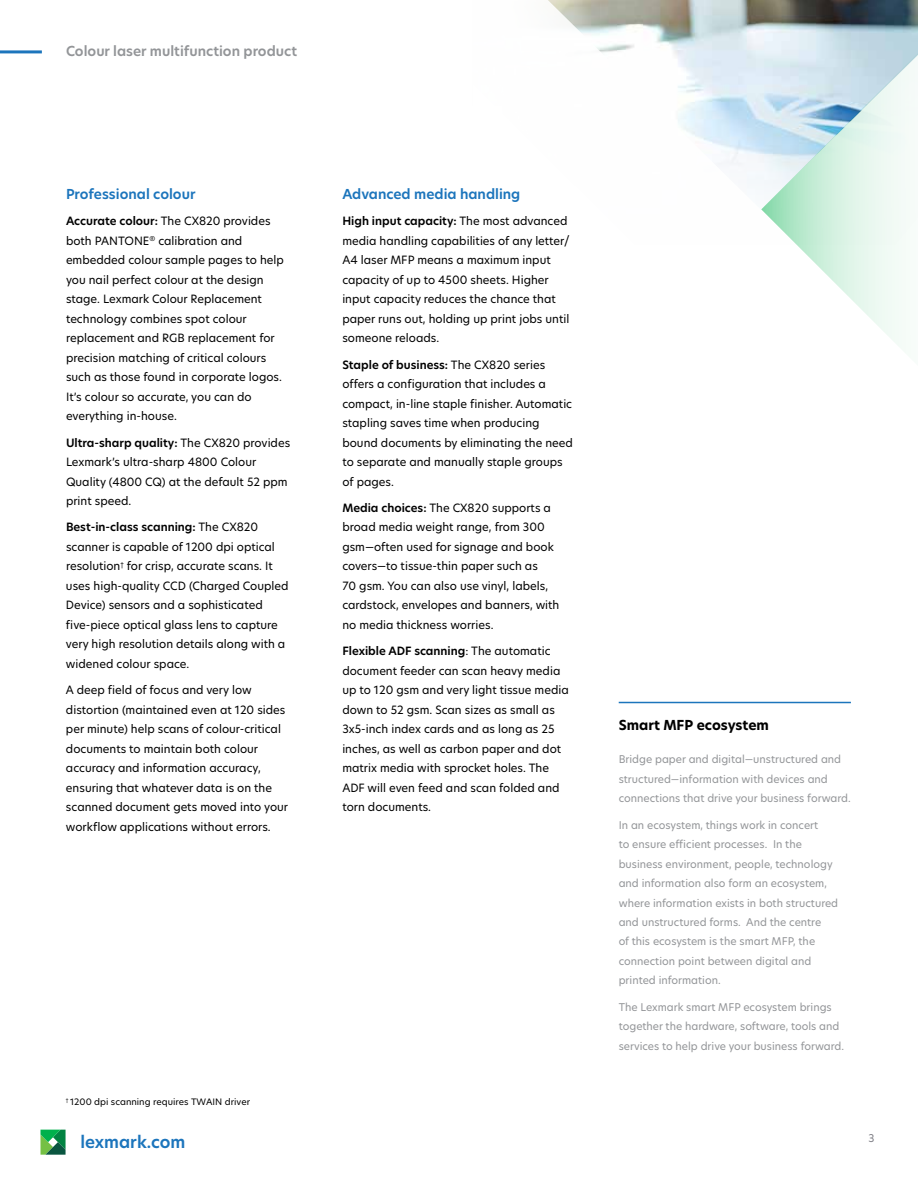
<style>
.page{position:relative;width:918px;height:1188px;background:#fff}
.page>*{position:absolute;margin:0;border:0;box-sizing:border-box;transform-origin:0 0}
.t1{font:600 16.5px "TP Hero";color:#1c75bc}
.t2{font:600 13.5px "TP Hero";color:#1c75bc}
.t3{font:600 13.5px "TP Hero";color:#939598}
.t4{font:700 13.5px "TP Hero";color:#000}
.t5{font:11.25px/19.5px "TP Hero";color:#000}
.t6{font:10.5px/19.5px "TP Hero";color:#939598}
.t7{font:10.5px "TP Hero";color:#7e7e85}
.t8{font:8.7px "TP Hero";color:#000}
.s1{font-weight:600}
</style>
<div class="page">
<hr style="left:0;top:50px;width:42px;height:3px;background:#1c75bc">
<svg style="left:40px;top:1130px;width:26px;height:25px"></svg>
<svg style="left:548px;top:0;width:370px;height:184px"></svg>
<svg style="left:761px;top:39px;width:157px;height:310px"></svg>
<hr style="left:619px;top:702px;width:232px;height:1px;background:#1c75bc">
<p class="t3" style="left:66px;top:42px;width:233px">Colour laser multifunction product</p>
<p class="t2" style="left:66px;top:185px;width:131px">Professional colour</p>
<p class="t5" style="left:66px;top:211px;width:219px"><span class="s1">Accurate colour:</span> The CX820 provides both PANTONE<sup>®</sup> calibration and embedded colour sample pages to help you nail perfect colour at the design stage. Lexmark Colour Replacement technology combines spot colour replacement and RGB replacement for precision matching of critical colours such as those found in corporate logos.<br>It’s colour so accurate, you can do everything in-house.</p>
<p class="t5" style="left:66px;top:433px;width:226px"><span class="s1">Ultra-sharp quality:</span> The CX820 provides<br>Lexmark’s ultra-sharp 4800 Colour<br>Quality (4800 CQ) at the default 52 ppm print speed.</p>
<p class="t5" style="left:66px;top:517px;width:224px"><span class="s1">Best-in-class scanning:</span> The CX820 scanner is capable of 1200 dpi optical resolution<sup>†</sup> for crisp, accurate scans. It uses high-quality CCD (Charged Coupled Device) sensors and a sophisticated five-piece optical glass lens to capture very high resolution details along with a widened colour space.</p>
<p class="t5" style="left:66px;top:680px;width:224px">A deep field of focus and very low distortion (maintained even at 120 sides per minute) help scans of colour-critical documents to maintain both colour accuracy and information accuracy, ensuring that whatever data is on the scanned document gets moved into your workflow applications without errors.</p>
<p class="t8" style="left:66px;top:1096px;width:186px"><sup>†</sup> 1200 dpi scanning requires TWAIN driver</p>
<h1 class="t1" style="left:80px;top:1131px;width:106px">lexmark.com</h1>
<p class="t2" style="left:342px;top:185px;width:180px">Advanced media handling</p>
<p class="t5" style="left:342px;top:211px;width:229px"><span class="s1">High input capacity:</span> The most advanced media handling capabilities of any letter/ A4 laser MFP means a maximum input capacity of up to 4500 sheets. Higher input capacity reduces the chance that paper runs out, holding up print jobs until someone reloads.</p>
<p class="t5" style="left:342px;top:355px;width:232px"><span class="s1">Staple of business:</span> The CX820 series offers a configuration that includes a compact, in-line staple finisher. Automatic stapling saves time when producing bound documents by eliminating the need to separate and manually staple groups of pages.</p>
<p class="t5" style="left:342px;top:498px;width:219px"><span class="s1">Media choices:</span> The CX820 supports a broad media weight range, from 300 gsm—often used for signage and book covers—to tissue-thin paper such as<br>70 gsm. You can also use vinyl, labels, cardstock, envelopes and banners, with no media thickness worries.</p>
<p class="t5" style="left:342px;top:641px;width:228px"><span class="s1">Flexible ADF scanning</span>: The automatic document feeder can scan heavy media up to 120 gsm and very light tissue media down to 52 gsm. Scan sizes as small as 3x5-inch index cards and as long as 25 inches, as well as carbon paper and dot matrix media with sprocket holes. The ADF will even feed and scan folded and torn documents.</p>
<p class="t4" style="left:619px;top:716px;width:152px">Smart MFP ecosystem</p>
<p class="t6" style="left:619px;top:749px;width:234px">Bridge paper and digital—unstructured and structured—information with devices and connections that drive your business forward.</p>
<p class="t6" style="left:619px;top:815px;width:221px">In an ecosystem, things work in concert<br>to ensure efficient processes. In the business environment, people, technology and information also form an ecosystem, where information exists in both structured and unstructured forms. And the centre<br>of this ecosystem is the smart MFP, the connection point between digital and printed information.</p>
<p class="t6" style="left:619px;top:997px;width:227px">The Lexmark smart MFP ecosystem brings together the hardware, software, tools and services to help drive your business forward.</p>
<p class="t7" style="left:869px;top:1131px;width:8px">3</p>
</div>
